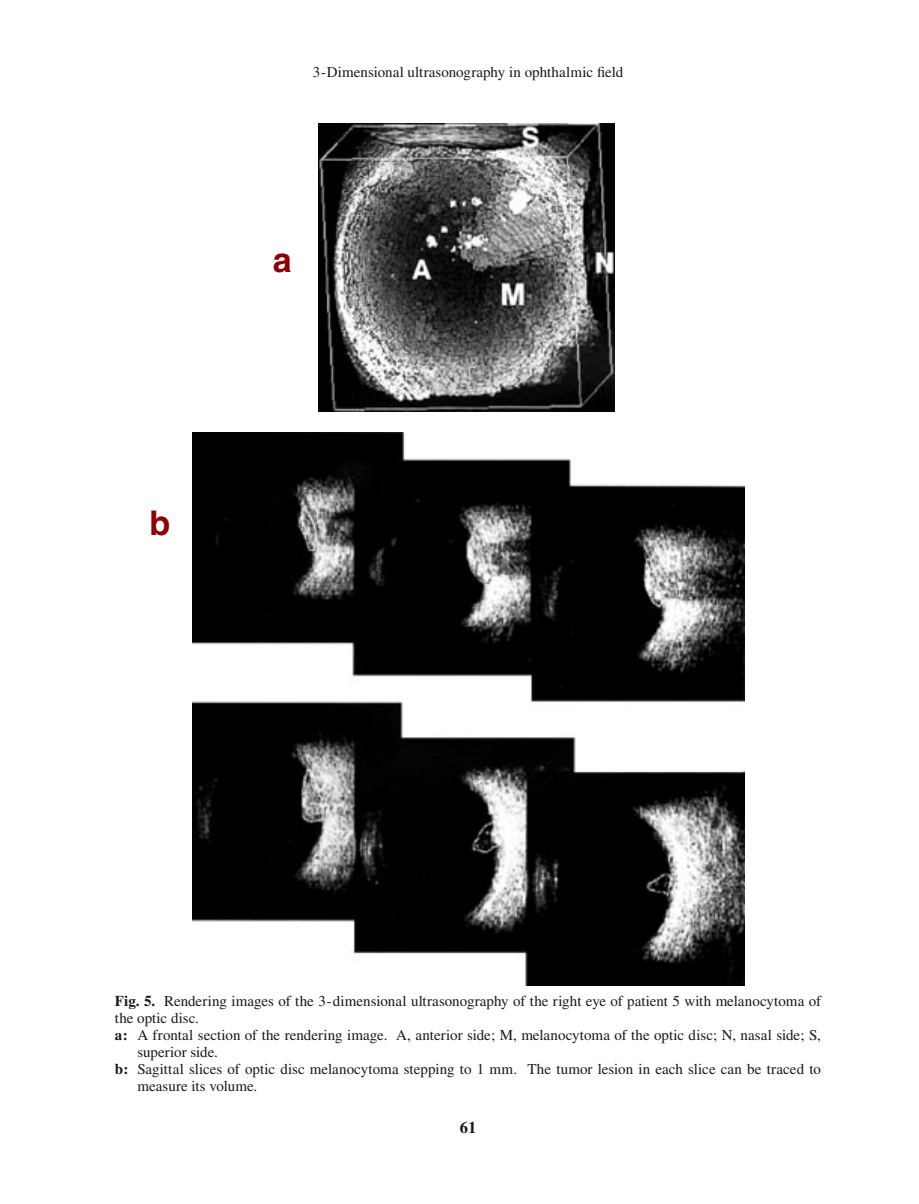
<style>
.page{position:relative;width:919px;height:1204px;background:#fff}
.page>*{position:absolute;margin:0;border:0;box-sizing:border-box;transform-origin:0 0}
.t1{font:700 34.05px "Helvetica";color:#8e0003}
.t2{font:700 16.5px "Times";color:#1b1818}
.t3{font:15px "Times";color:#1b1818}
.s1{font-weight:700}
</style>
<div class="page">
<img style="left:319px;top:123px;width:295px;height:288px">
<img style="left:192px;top:433px;width:552px;height:552px">
<h1 class="t1" style="left:150px;top:502px;width:22px">b</h1>
<p class="t3" style="left:313px;top:64px;width:312px">3-Dimensional ultrasonography in ophthalmic field</p>
<h1 class="t1" style="left:273px;top:239px;width:20px">a</h1>
<p class="t3" style="left:115px;top:992px;width:707px"><span class="s1">Fig. 5.</span> Rendering images of the 3-dimensional ultrasonography of the right eye of patient 5 with melanocytoma of</p>
<p class="t3" style="left:115px;top:1009px;width:86px">the optic disc.</p>
<p class="t3" style="left:115px;top:1026px;width:707px"><span class="s1">a:</span> A frontal section of the rendering image. A, anterior side; M, melanocytoma of the optic disc; N, nasal side; S,</p>
<p class="t3" style="left:137px;top:1043px;width:82px">superior side.</p>
<p class="t3" style="left:115px;top:1060px;width:707px"><span class="s1">b:</span> Sagittal slices of optic disc melanocytoma stepping to 1 mm. The tumor lesion in each slice can be traced to</p>
<p class="t3" style="left:137px;top:1077px;width:121px">measure its volume.</p>
<p class="t2" style="left:459px;top:1117px;width:18px">61</p>
</div>
